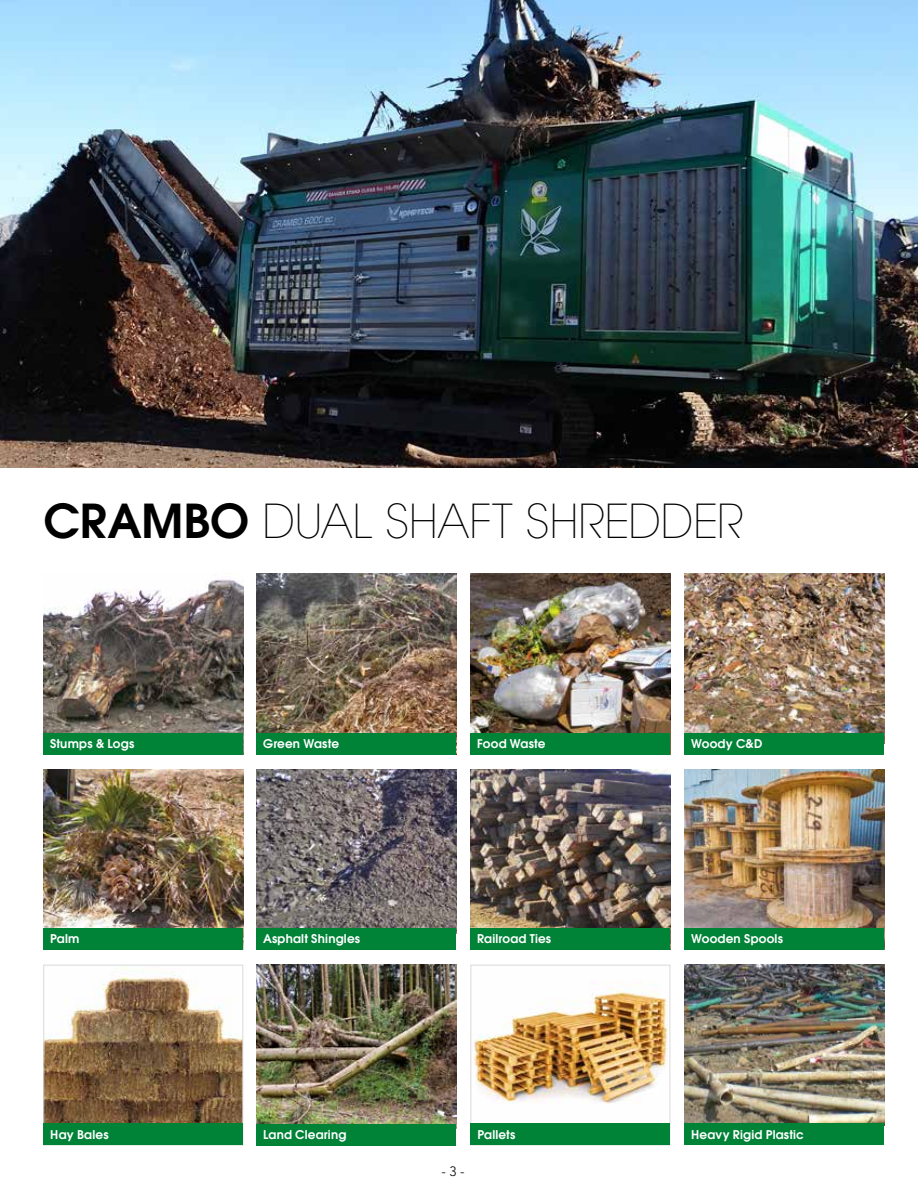
<style>
.page{position:relative;width:918px;height:1188px;background:#fff}
.page>*{position:absolute;margin:0;border:0;box-sizing:border-box;transform-origin:0 0}
.t1{font:200 46.5px "Avant Garde";letter-spacing:-.005em;color:#000}
.t2{font:300 13.5px "Avenir";color:#000}
.t3{font:600 12px "Avant Garde CE";letter-spacing:.015em;color:#fff}
.s1{font-family:"Avant Garde CE";font-weight:600}
</style>
<div class="page">
<img style="left:0;top:0;width:918px;height:468px">
<img style="left:43px;top:579px;width:200px;height:154px">
<img style="left:43px;top:769px;width:200px;height:160px">
<img style="left:256px;top:574px;width:200px;height:159px">
<img style="left:470px;top:574px;width:200px;height:159px">
<div style="left:43px;top:733px;width:200px;height:21px;background:#008237"></div>
<div style="left:43px;top:929px;width:200px;height:21px;background:#008237"></div>
<div style="left:256px;top:733px;width:200px;height:21px;background:#008237"></div>
<div style="left:470px;top:733px;width:200px;height:21px;background:#008237"></div>
<img style="left:685px;top:574px;width:199px;height:159px">
<div style="left:685px;top:733px;width:199px;height:21px;background:#008237"></div>
<img style="left:256px;top:769px;width:200px;height:160px">
<div style="left:256px;top:929px;width:200px;height:21px;background:#008237"></div>
<img style="left:470px;top:769px;width:200px;height:160px">
<div style="left:470px;top:929px;width:200px;height:21px;background:#008237"></div>
<img style="left:685px;top:769px;width:199px;height:160px">
<div style="left:685px;top:929px;width:199px;height:21px;background:#008237"></div>
<img style="left:45px;top:967px;width:196px;height:157px">
<div style="left:43px;top:965px;width:200px;height:180px;border:1px solid #dadada"></div>
<div style="left:44px;top:1124px;width:199px;height:21px;background:#008237"></div>
<img style="left:256px;top:965px;width:200px;height:159px">
<div style="left:256px;top:1124px;width:200px;height:21px;background:#008237"></div>
<img style="left:472px;top:984px;width:196px;height:140px">
<div style="left:470px;top:965px;width:200px;height:180px;border:1px solid #dadada"></div>
<div style="left:471px;top:1124px;width:199px;height:21px;background:#008237"></div>
<img style="left:685px;top:965px;width:199px;height:159px">
<div style="left:685px;top:1124px;width:199px;height:21px;background:#008237"></div>
<h1 class="t1" style="left:43px;top:494px;width:701px"><span class="s1">CRAMBO</span> DUAL SHAFT SHREDDER</h1>
<p class="t3" style="left:50px;top:736px;width:86px">Stumps &amp; Logs</p>
<p class="t3" style="left:50px;top:931px;width:31px">Palm</p>
<p class="t3" style="left:263px;top:736px;width:78px">Green Waste</p>
<p class="t3" style="left:477px;top:736px;width:70px">Food Waste</p>
<p class="t3" style="left:691px;top:736px;width:73px">Woody C&amp;D</p>
<p class="t3" style="left:263px;top:931px;width:99px">Asphalt Shingles</p>
<p class="t3" style="left:477px;top:931px;width:76px">Railroad Ties</p>
<p class="t3" style="left:691px;top:931px;width:93px">Wooden Spools</p>
<p class="t3" style="left:50px;top:1126px;width:60px">Hay Bales</p>
<p class="t3" style="left:263px;top:1127px;width:85px">Land Clearing</p>
<p class="t3" style="left:477px;top:1126px;width:39px">Pallets</p>
<p class="t3" style="left:691px;top:1126px;width:114px">Heavy Rigid Plastic</p>
<p class="t2" style="left:442px;top:1163px;width:25px">- 3 -</p>
</div>
